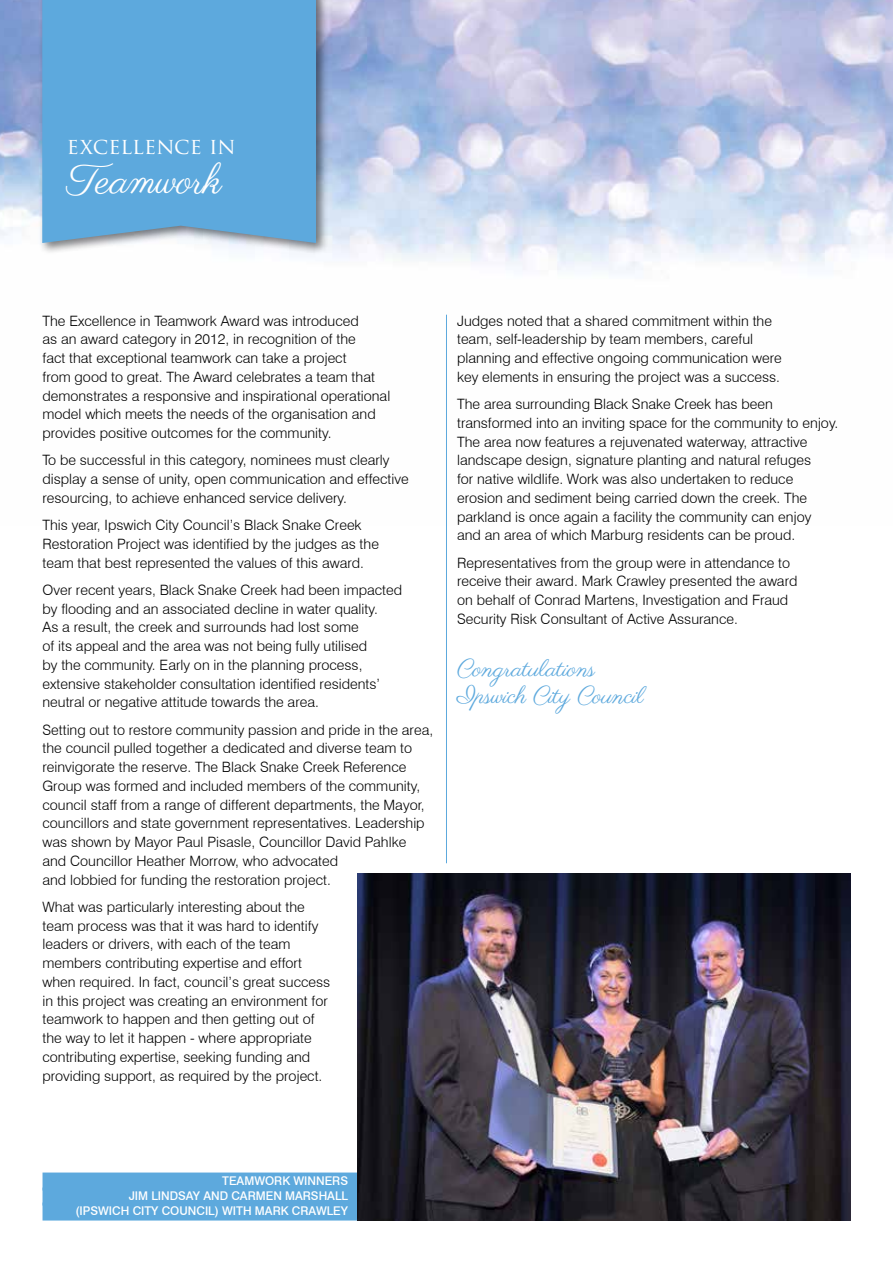
<style>
.page{position:relative;width:893px;height:1263px;background:#fff}
.page>*{position:absolute;margin:0;border:0;box-sizing:border-box;transform-origin:0 0}
.t1{font:41.7px "Parisienne";color:#fff}
.t2{font:24px/27px "Parisienne";color:#5da9dd}
.t3{font:22.05px "Trajan Pro";color:#fff}
.t4{font:300 14.25px/18.8px "Swiss 721 BT";color:#000}
.t5{font:500 12px/15px "Swiss 721 BT";color:#fff;text-align:right}
</style>
<div class="page">
<img style="left:0;top:0;width:893px;height:315px">
<div style="left:38px;top:0;width:290px;height:255px;background:#000;opacity:.5"></div>
<div style="left:42px;top:0;width:274px;height:243px;background:#5da9dd"></div>
<div style="left:43px;top:1172px;width:318px;height:18px;background:#5da9dd"></div>
<div style="left:43px;top:1187px;width:318px;height:18px;background:#5da9dd"></div>
<div style="left:43px;top:1202px;width:318px;height:18px;background:#5da9dd"></div>
<img style="left:358px;top:874px;width:492px;height:346px">
<hr style="left:446px;top:315px;width:1px;height:548px;background:#5da9dd">
<h3 class="t3" style="left:67px;top:132px;width:170px">EXCELLENCE IN</h3>
<h1 class="t1" style="left:67px;top:154px;width:157px">Teamwork</h1>
<p class="t4" style="left:43px;top:311px;width:349px">The Excellence in Teamwork Award was introduced<br>as an award category in 2012, in recognition of the<br>fact that exceptional teamwork can take a project<br>from good to great. The Award celebrates a team that demonstrates a responsive and inspirational operational model which meets the needs of the organisation and provides positive outcomes for the community.</p>
<p class="t4" style="left:43px;top:451px;width:368px">To be successful in this category, nominees must clearly display a sense of unity, open communication and effective resourcing, to achieve enhanced service delivery.</p>
<p class="t4" style="left:43px;top:515px;width:338px">This year, Ipswich City Council’s Black Snake Creek<br>Restoration Project was identified by the judges as the team that best represented the values of this award.</p>
<p class="t4" style="left:43px;top:580px;width:361px">Over recent years, Black Snake Creek had been impacted by flooding and an associated decline in water quality.<br>As a result, the creek and surrounds had lost some<br>of its appeal and the area was not being fully utilised<br>by the community. Early on in the planning process, extensive stakeholder consultation identified residents’ neutral or negative attitude towards the area.</p>
<p class="t4" style="left:43px;top:720px;width:392px">Setting out to restore community passion and pride in the area, the council pulled together a dedicated and diverse team to reinvigorate the reserve. The Black Snake Creek Reference Group was formed and included members of the community, council staff from a range of different departments, the Mayor, councillors and state government representatives. Leadership was shown by Mayor Paul Pisasle, Councillor David Pahlke and Councillor Heather Morrow, who advocated<br>and lobbied for funding the restoration project.</p>
<p class="t4" style="left:43px;top:897px;width:289px">What was particularly interesting about the team process was that it was hard to identify leaders or drivers, with each of the team members contributing expertise and effort when required. In fact, council’s great success in this project was creating an environment for teamwork to happen and then getting out of the way to let it happen - where appropriate contributing expertise, seeking funding and providing support, as required by the project.</p>
<p class="t4" style="left:457px;top:311px;width:326px">Judges noted that a shared commitment within the team, self-leadership by team members, careful planning and effective ongoing communication were key elements in ensuring the project was a success.</p>
<p class="t4" style="left:457px;top:394px;width:383px">The area surrounding Black Snake Creek has been transformed into an inviting space for the community to enjoy.<br>The area now features a rejuvenated waterway, attractive landscape design, signature planting and natural refuges<br>for native wildlife. Work was also undertaken to reduce erosion and sediment being carried down the creek. The parkland is once again a facility the community can enjoy and an area of which Marburg residents can be proud.</p>
<p class="t4" style="left:457px;top:553px;width:342px">Representatives from the group were in attendance to receive their award. Mark Crawley presented the award on behalf of Conrad Martens, Investigation and Fraud Security Risk Consultant of Active Assurance.</p>
<h2 class="t2" style="left:457px;top:657px;width:188px">Congratulations<br>Ipswich City Council</h2>
<p class="t5" style="left:75px;top:1173px;width:274px">TEAMWORK WINNERS<br>JIM LINDSAY AND CARMEN MARSHALL (IPSWICH CITY COUNCIL) WITH MARK CRAWLEY</p>
</div>
